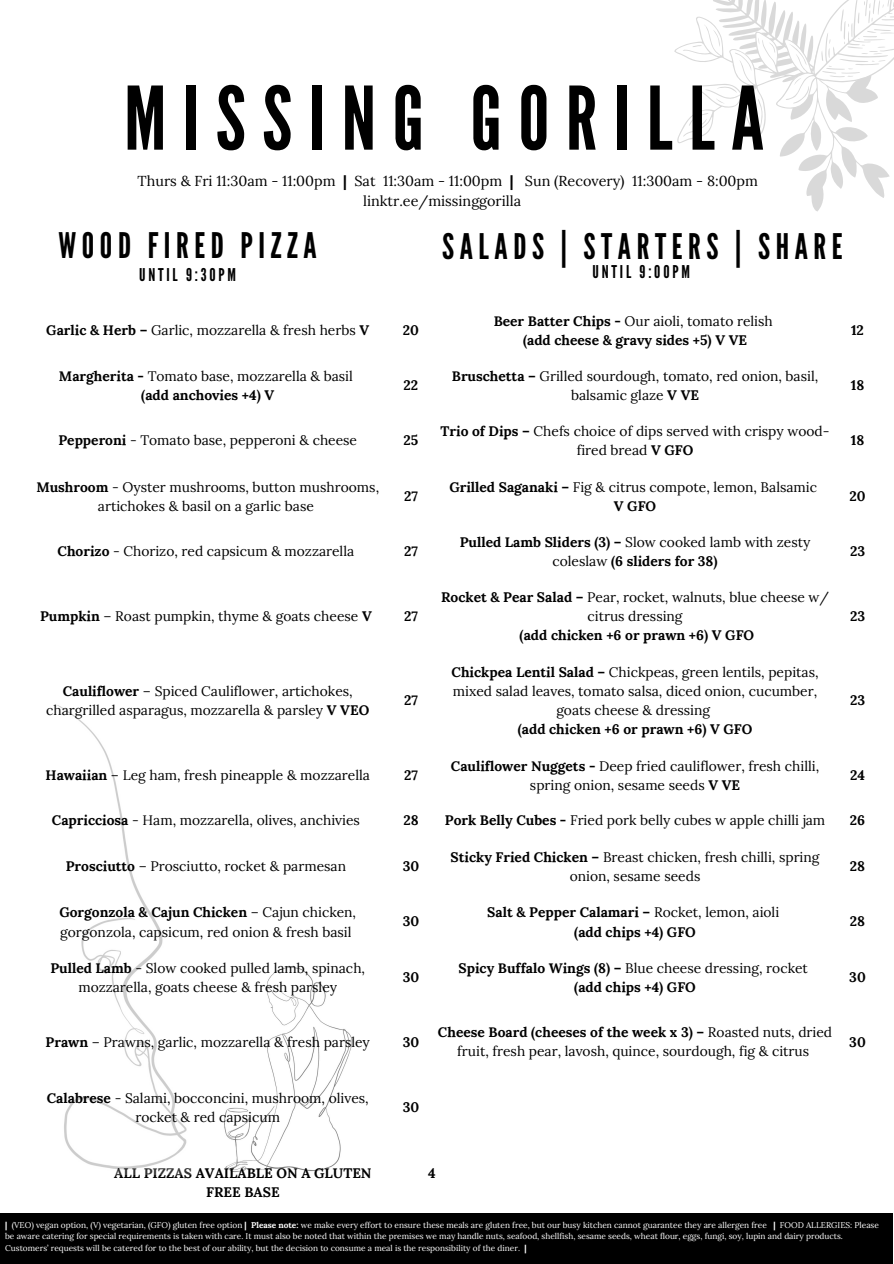
<style>
.page{position:relative;width:894px;height:1264px;background:#fff}
.page>*{position:absolute;margin:0;border:0;box-sizing:border-box;transform-origin:0 0}
.t1{font:87.3px "League Gothic";letter-spacing:.19em;color:#000}
.t2{font:35.25px "League Gothic";letter-spacing:.16em;color:#000}
.t3{font:17.55px "League Gothic";letter-spacing:.16em;color:#000}
.t4{font:14.4px/20.2px "Lora";color:#000}
.t5{font:13.8px/19.2px "Lora";color:#000;text-align:center}
.t6{font:700 13.8px/19.2px "Lora";color:#000;text-align:center}
.t7{font:8.25px/11.7px "Lora";color:#fff}
.t8{font:700 8.25px "Lora";color:#fff}
.s1{font-weight:700}
.s2{font-weight:400}
</style>
<div class="page">
<img style="left:224px;top:967px;width:129px;height:205px">
<div style="left:0;top:1212px;width:892px;height:51px;background:#000"></div>
<img style="left:57px;top:705px;width:130px;height:465px">
<svg style="left:674px;top:0;width:219px;height:212px"></svg>
<p class="t1" style="left:124px;top:68px;width:641px">MISSING GORILLA</p>
<h4 class="t4" style="left:363px;top:171px;width:396px;text-indent:-225px">Thurs &amp; Fri 11:30am - 11:00pm <span class="s1">|</span> Sat 11:30am - 11:00pm <span class="s1">|</span> Sun (Recovery) 11:300am - 8:00pm linktr.ee/missinggorilla</h4>
<p class="t2" style="left:58px;top:225px;width:260px">WOOD FIRED PIZZA</p>
<p class="t3" style="left:139px;top:264px;width:98px">UNTIL 9:30PM</p>
<h1 class="t5" style="left:46px;top:320px;width:324px"><span class="s1">Garlic &amp; Herb –</span> Garlic, mozzarella &amp; fresh herbs <span class="s1">V</span></h1>
<h5 class="t6" style="left:403px;top:320px;width:18px">20</h5>
<p class="t2" style="left:442px;top:226px;width:402px">SALADS | STARTERS | SHARE</p>
<p class="t3" style="left:592px;top:261px;width:99px">UNTIL 9:00PM</p>
<h2 class="t5" style="left:493px;top:311px;width:280px"><span class="s1">Beer Batter Chips -</span> Our aioli, tomato relish</h2>
<h3 class="t6" style="left:523px;top:330px;width:225px">(add cheese &amp; gravy sides +5) V VE</h3>
<h2 class="t6" style="left:850px;top:320px;width:14px">12</h2>
<h3 class="t5" style="left:59px;top:366px;width:295px"><span class="s1">Margherita -</span> Tomato base, mozzarella &amp; basil</h3>
<p class="t6" style="left:141px;top:385px;width:134px">(add anchovies +4) V</p>
<p class="t6" style="left:403px;top:375px;width:16px">22</p>
<p class="t5" style="left:452px;top:366px;width:368px"><span class="s1">Bruschetta –</span> Grilled sourdough, tomato, red onion, basil, balsamic glaze <span class="s1">V VE</span></p>
<p class="t6" style="left:850px;top:375px;width:15px">18</p>
<p class="t5" style="left:58px;top:430px;width:300px"><span class="s1">Pepperoni</span> - Tomato base, pepperoni &amp; cheese</p>
<p class="t6" style="left:403px;top:430px;width:16px">25</p>
<p class="t5" style="left:440px;top:421px;width:390px"><span class="s1">Trio of Dips –</span> Chefs choice of dips served with crispy wood&shy;fired bread <span class="s1">V GFO</span></p>
<p class="t6" style="left:850px;top:430px;width:15px">18</p>
<p class="t5" style="left:36px;top:477px;width:344px"><span class="s1">Mushroom</span> - Oyster mushrooms, button mushrooms, artichokes &amp; basil on a garlic base</p>
<p class="t6" style="left:404px;top:486px;width:15px">27</p>
<p class="t5" style="left:449px;top:477px;width:369px"><span class="s1">Grilled Saganaki –</span> Fig &amp; citrus compote, lemon, Balsamic</p>
<p class="t6" style="left:613px;top:496px;width:44px">V GFO</p>
<p class="t6" style="left:849px;top:486px;width:18px">20</p>
<p class="t5" style="left:58px;top:541px;width:298px"><span class="s1">Chorizo</span> - Chorizo, red capsicum &amp; mozzarella</p>
<p class="t6" style="left:404px;top:541px;width:15px">27</p>
<p class="t6" style="left:459px;top:532px;width:352px">Pulled Lamb Sliders (3) – <span class="s2">Slow cooked lamb with zesty coleslaw</span> (6 sliders for 38)</p>
<p class="t6" style="left:849px;top:541px;width:17px">23</p>
<p class="t5" style="left:40px;top:606px;width:333px"><span class="s1">Pumpkin</span> – Roast pumpkin, thyme &amp; goats cheese <span class="s1">V</span></p>
<p class="t6" style="left:404px;top:606px;width:15px">27</p>
<p class="t5" style="left:46px;top:681px;width:324px"><span class="s1">Cauliflower</span> – Spiced Cauliflower, artichokes, chargrilled asparagus, mozzarella &amp; parsley <span class="s1">V VEO</span></p>
<p class="t6" style="left:404px;top:690px;width:15px">27</p>
<p class="t5" style="left:441px;top:587px;width:389px"><span class="s1">Rocket &amp; Pear Salad –</span> Pear, rocket, walnuts, blue cheese w/ citrus dressing</p>
<p class="t6" style="left:519px;top:625px;width:236px">(add chicken +6 or prawn +6) V GFO</p>
<p class="t5" style="left:451px;top:662px;width:368px"><span class="s1">Chickpea Lentil Salad –</span> Chickpeas, green lentils, pepitas, mixed salad leaves, tomato salsa, diced onion, cucumber, goats cheese &amp; dressing</p>
<p class="t6" style="left:517px;top:719px;width:236px">(add chicken +6 or prawn +6) V GFO</p>
<p class="t6" style="left:849px;top:606px;width:17px">23</p>
<p class="t6" style="left:849px;top:690px;width:17px">23</p>
<p class="t5" style="left:46px;top:765px;width:326px"><span class="s1">Hawaiian</span> – Leg ham, fresh pineapple &amp; mozzarella</p>
<p class="t6" style="left:404px;top:765px;width:15px">27</p>
<p class="t5" style="left:451px;top:756px;width:370px"><span class="s1">Cauliflower Nuggets -</span> Deep fried cauliflower, fresh chilli, spring onion, sesame seeds <span class="s1">V VE</span></p>
<p class="t6" style="left:849px;top:765px;width:16px">24</p>
<p class="t5" style="left:52px;top:810px;width:309px"><span class="s1">Capricciosa</span> - Ham, mozzarella, olives, anchivies</p>
<p class="t6" style="left:403px;top:810px;width:17px">28</p>
<p class="t5" style="left:445px;top:810px;width:382px"><span class="s1">Pork Belly Cubes -</span> Fried pork belly cubes w apple chilli jam</p>
<p class="t6" style="left:849px;top:810px;width:17px">26</p>
<p class="t5" style="left:66px;top:856px;width:282px"><span class="s1">Prosciutto</span> – Prosciutto, rocket &amp; parmesan</p>
<p class="t6" style="left:402px;top:856px;width:18px">30</p>
<p class="t5" style="left:450px;top:847px;width:370px"><span class="s1">Sticky Fried Chicken –</span> Breast chicken, fresh chilli, spring onion, sesame seeds</p>
<p class="t6" style="left:849px;top:856px;width:17px">28</p>
<p class="t5" style="left:59px;top:902px;width:298px;text-align:left"><span class="s1">Gorgonzola &amp; Cajun Chicken</span> – Cajun chicken, gorgonzola, capsicum, red onion &amp; fresh basil</p>
<p class="t6" style="left:402px;top:911px;width:18px">30</p>
<p class="t6" style="left:487px;top:902px;width:293px">Salt &amp; Pepper Calamari – <span class="s2">Rocket, lemon, aioli</span></p>
<p class="t6" style="left:574px;top:922px;width:123px">(add chips +4) GFO</p>
<p class="t6" style="left:849px;top:911px;width:17px">28</p>
<p class="t5" style="left:50px;top:958px;width:316px"><span class="s1">Pulled Lamb</span> - Slow cooked pulled lamb, spinach, mozzarella, goats cheese &amp; fresh parsley</p>
<p class="t6" style="left:402px;top:967px;width:18px">30</p>
<p class="t5" style="left:458px;top:958px;width:351px"><span class="s1">Spicy Buffalo Wings (8) –</span> Blue cheese dressing, rocket</p>
<p class="t6" style="left:574px;top:977px;width:123px">(add chips +4) GFO</p>
<p class="t6" style="left:849px;top:967px;width:18px">30</p>
<p class="t5" style="left:46px;top:1032px;width:326px"><span class="s1">Prawn</span> – Prawns, garlic, mozzarella &amp; fresh parsley</p>
<p class="t6" style="left:402px;top:1032px;width:18px">30</p>
<p class="t5" style="left:438px;top:1022px;width:395px"><span class="s1">Cheese Board (cheeses of the week x 3) –</span> Roasted nuts, dried fruit, fresh pear, lavosh, quince, sourdough, fig &amp; citrus</p>
<p class="t6" style="left:849px;top:1032px;width:18px">30</p>
<p class="t5" style="left:47px;top:1088px;width:323px"><span class="s1">Calabrese</span> - Salami, bocconcini, mushroom, olives, rocket &amp; red capsicum</p>
<p class="t6" style="left:402px;top:1097px;width:18px">30</p>
<p class="t6" style="left:114px;top:1163px;width:259px">ALL PIZZAS AVAILABLE ON A GLUTEN<br>FREE BASE</p>
<p class="t6" style="left:428px;top:1163px;width:9px">4</p>
<p class="t7" style="left:5px;top:1218px;width:875px"><span class="s1">|</span> (VEO) vegan option, (V) vegetarian, (GFO) gluten free option <span class="s1">| Please note:</span> we make every effort to ensure these meals are gluten free, but our busy kitchen cannot guarantee they are allergen free <span class="s1">|</span> FOOD ALLERGIES: Please be aware catering for special requirements is taken with care. It must also be noted that within the premises we may handle nuts, seafood, shellfish, sesame seeds, wheat flour, eggs, fungi, soy, lupin and dairy products.<br>Customers’ requests will be catered for to the best of our ability, but the decision to consume a meal is the responsibility of the diner.</p>
<p class="t8" style="left:524px;top:1242px;width:4px">|</p>
</div>
